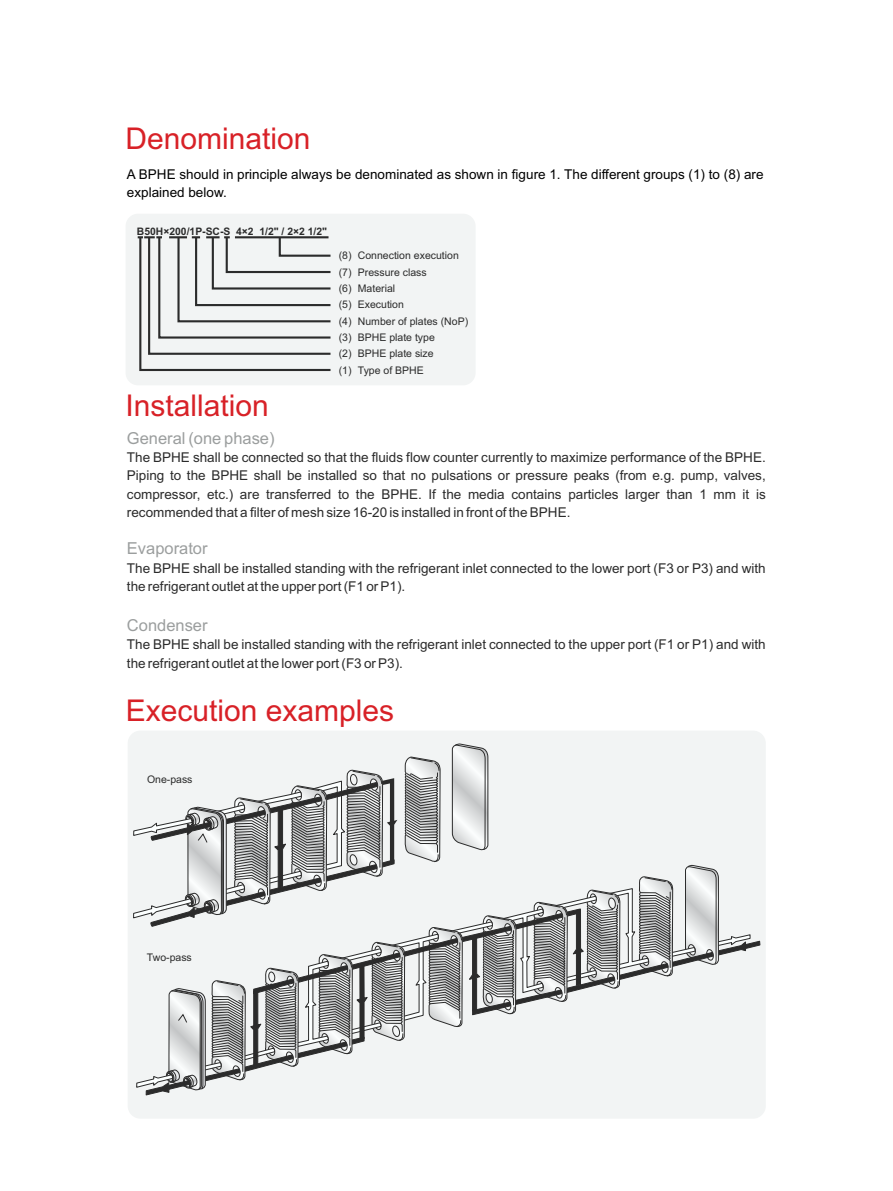
<style>
.page{position:relative;width:893px;height:1191px;background:#fff}
.page>*{position:absolute;margin:0;border:0;box-sizing:border-box;transform-origin:0 0}
.t1{font:30px "Arial";color:#d82127}
.t2{font:16.5px "Arial";color:#9b9e9e}
.t3{font:13.5px/18.1px "Arial";color:#2b2b2b}
.t4{font:13.5px/18.1px "Arial";color:#000}
.t5{font:10.5px/16.4px "Arial";color:#2b2b2b}
.t6{font:700 10.35px "Arial";color:#2b2b2b}
</style>
<div class="page">
<div style="left:126px;top:214px;width:350px;height:171px;background:#f2f4f4;border-radius:12px"></div>
<svg style="left:138px;top:236px;width:193px;height:135px"></svg>
<div style="left:128px;top:730px;width:638px;height:388px;background:#f2f4f4;border-radius:13px"></div>
<svg style="left:133px;top:743px;width:627px;height:375px"></svg>
<h1 class="t1" style="left:125px;top:127px;width:187px">Denomination</h1>
<p class="t4" style="left:127px;top:166px;width:638px">A BPHE should in principle always be denominated as shown in figure 1. The different groups (1) to (8) are explained below.</p>
<p class="t6" style="left:137px;top:227px;width:192px">B50H×200/1P-SC-S 4×2 1/2" / 2×2 1/2"</p>
<h1 class="t1" style="left:125px;top:394px;width:145px">Installation</h1>
<p class="t2" style="left:127px;top:431px;width:149px">General (one phase)</p>
<p class="t5" style="left:339px;top:248px;width:131px">(8) Connection execution (7) Pressure class<br>(6) Material<br>(5) Execution<br>(4) Number of plates (NoP) (3) BPHE plate type<br>(2) BPHE plate size<br>(1) Type of BPHE</p>
<p class="t3" style="left:127px;top:450px;width:640px;text-align:justify">The BPHE shall be connected so that the fluids flow counter currently to maximize performance of the BPHE.<br>Piping to the BPHE shall be installed so that no pulsations or pressure peaks (from e.g. pump, valves, compressor, etc.) are transferred to the BPHE. If the media contains particles larger than 1 mm it is recommended that a filter of mesh size 16-20 is installed in front of the BPHE.</p>
<p class="t2" style="left:127px;top:542px;width:82px">Evaporator</p>
<p class="t3" style="left:127px;top:560px;width:640px">The BPHE shall be installed standing with the refrigerant inlet connected to the lower port (F3 or P3) and with the refrigerant outlet at the upper port (F1 or P1).</p>
<p class="t2" style="left:127px;top:618px;width:82px">Condenser</p>
<p class="t3" style="left:127px;top:637px;width:640px">The BPHE shall be installed standing with the refrigerant inlet connected to the upper port (F1 or P1) and with the refrigerant outlet at the lower port (F3 or P3).</p>
<h1 class="t1" style="left:126px;top:699px;width:270px">Execution examples</h1>
<p class="t5" style="left:147px;top:771px;width:47px">One-pass</p>
<p class="t5" style="left:147px;top:950px;width:46px">Two-pass</p>
</div>
